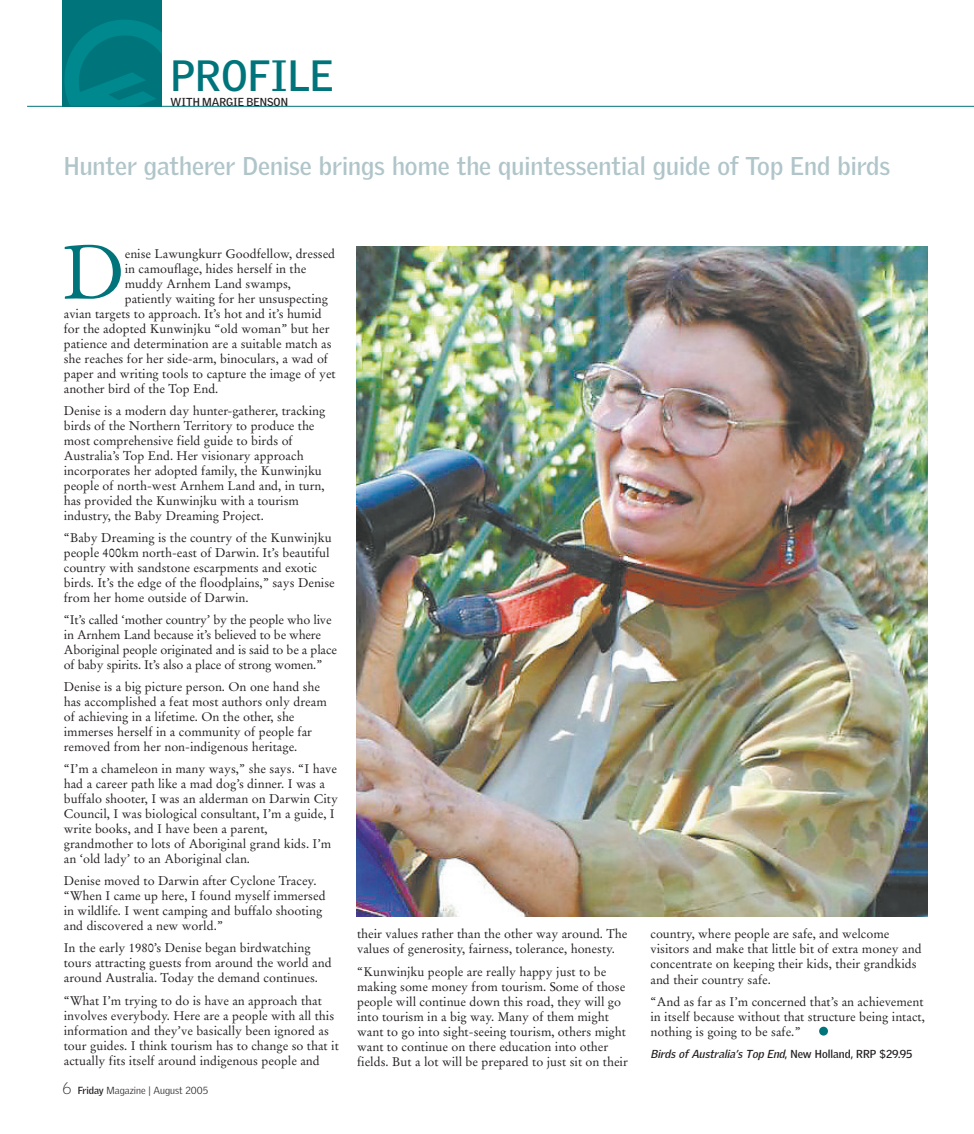
<style>
.page{position:relative;width:974px;height:1134px;background:#fff}
.page>*{position:absolute;margin:0;border:0;box-sizing:border-box;transform-origin:0 0}
.t1{font:75px "Stempel Garamond";color:#00747b}
.t2{font:700 42.5px "Griffith Gothic";color:#00747b}
.t3{font:700 25px "Griffith Gothic";color:#b0c5c9}
.t4{font:12.5px/15px "Stempel Garamond";color:#231f20}
.t5{font:italic 700 11.25px "Griffith Gothic";color:#231f20}
.t6{font:700 11.25px "Griffith Gothic";color:#231f20}
.t7{font:300 10px "Griffith Gothic";color:#231f20}
.s1{font-weight:100;font-size:16.25px}
.s2{font-weight:700}
.s3{font-style:normal}
</style>
<div class="page">
<div style="left:819px;top:1026px;width:9px;height:9px;background:#00747b;border-radius:50%"></div>
<div style="left:63px;top:0;width:99px;height:106px;background:#00747b"></div>
<img style="left:64px;top:20px;width:98px;height:86px">
<hr style="left:27px;top:106px;width:947px;height:1px;background:#00747b">
<img style="left:357px;top:247px;width:570px;height:669px">
<h2 class="t2" style="left:171px;top:60px;width:164px">PROFILE</h2>
<p class="t6" style="left:171px;top:98px;width:119px">WITH MARGIE BENSON</p>
<h3 class="t3" style="left:64px;top:157px;width:828px">Hunter gatherer Denise brings home the quintessential guide of Top End birds</h3>
<h1 class="t1" style="left:63px;top:240px;width:64px">D</h1>
<p class="t4" style="left:125px;top:247px;width:212px">enise Lawungkurr Goodfellow, dressed</p>
<p class="t4" style="left:125px;top:262px;width:183px">in camouflage, hides herself in the</p>
<p class="t4" style="left:125px;top:277px;width:168px">muddy Arnhem Land swamps,</p>
<p class="t4" style="left:125px;top:292px;width:205px">patiently waiting for her unsuspecting</p>
<p class="t4" style="left:64px;top:307px;width:259px">avian targets to approach. It’s hot and it’s humid</p>
<p class="t4" style="left:64px;top:322px;width:267px">for the adopted Kunwinjku “old woman” but her</p>
<p class="t4" style="left:64px;top:337px;width:269px">patience and determination are a suitable match as</p>
<p class="t4" style="left:64px;top:352px;width:266px">she reaches for her side-arm, binoculars, a wad of</p>
<p class="t4" style="left:64px;top:367px;width:273px">paper and writing tools to capture the image of yet</p>
<p class="t4" style="left:64px;top:382px;width:156px">another bird of the Top End.</p>
<p class="t4" style="left:64px;top:404px;width:263px">Denise is a modern day hunter-gatherer, tracking birds of the Northern Territory to produce the most comprehensive field guide to birds of Australia’s Top End. Her visionary approach incorporates her adopted family, the Kunwinjku people of north-west Arnhem Land and, in turn, has provided the Kunwinjku with a tourism industry, the Baby Dreaming Project.</p>
<p class="t4" style="left:64px;top:531px;width:272px">“Baby Dreaming is the country of the Kunwinjku people 400km north-east of Darwin. It’s beautiful country with sandstone escarpments and exotic birds. It’s the edge of the floodplains,” says Denise from her home outside of Darwin.</p>
<p class="t4" style="left:64px;top:613px;width:275px">“It’s called ‘mother country’ by the people who live in Arnhem Land because it’s believed to be where Aboriginal people originated and is said to be a place of baby spirits. It’s also a place of strong women.”</p>
<p class="t4" style="left:64px;top:680px;width:264px">Denise is a big picture person. On one hand she has accomplished a feat most authors only dream of achieving in a lifetime. On the other, she immerses herself in a community of people far removed from her non-indigenous heritage.</p>
<p class="t4" style="left:64px;top:762px;width:276px">“I’m a chameleon in many ways,” she says. “I have had a career path like a mad dog’s dinner. I was a buffalo shooter, I was an alderman on Darwin City Council, I was biological consultant, I’m a guide, I write books, and I have been a parent, grandmother to lots of Aboriginal grand kids. I’m an ‘old lady’ to an Aboriginal clan.</p>
<p class="t4" style="left:64px;top:875px;width:263px">Denise moved to Darwin after Cyclone Tracey. “When I came up here, I found myself immersed in wildlife. I went camping and buffalo shooting and discovered a new world.”</p>
<p class="t4" style="left:64px;top:942px;width:269px">In the early 1980’s Denise began birdwatching tours attracting guests from around the world and around Australia. Today the demand continues.</p>
<p class="t4" style="left:64px;top:994px;width:276px">“What I’m trying to do is have an approach that involves everybody. Here are a people with all this information and they’ve basically been ignored as tour guides. I think tourism has to change so that it actually fits itself around indigenous people and</p>
<p class="t7" style="left:63px;top:1086px;width:147px"><span class="s1">6</span> <span class="s2">Friday</span> Magazine | August 2005</p>
<p class="t4" style="left:357px;top:928px;width:272px">their values rather than the other way around. The values of generosity, fairness, tolerance, honesty.</p>
<p class="t4" style="left:357px;top:965px;width:272px">“Kunwinjku people are really happy just to be making some money from tourism. Some of those people will continue down this road, they will go into tourism in a big way. Many of them might want to go into sight-seeing tourism, others might want to continue on there education into other fields. But a lot will be prepared to just sit on their</p>
<p class="t4" style="left:650px;top:928px;width:273px">country, where people are safe, and welcome visitors and make that little bit of extra money and concentrate on keeping their kids, their grandkids and their country safe.</p>
<p class="t4" style="left:650px;top:995px;width:276px;text-align:justify">“And as far as I’m concerned that’s an achievement in itself because without that structure being intact, nothing is going to be safe.”</p>
<p class="t5" style="left:650px;top:1049px;width:263px">Birds of Australia’s Top End<span class="s3">, N e w H o l l a n d , R R P $ 2 9.9 5</span></p>
</div>
